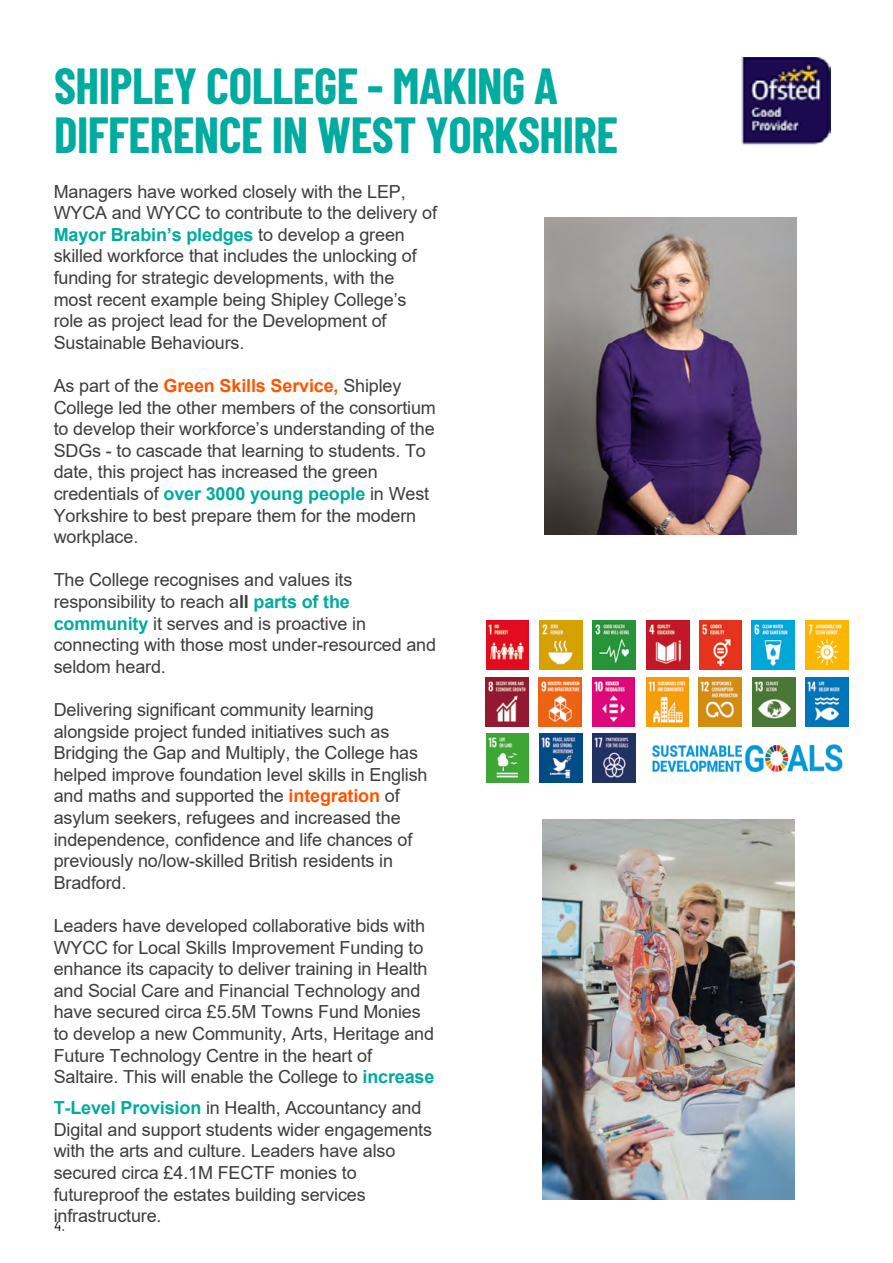
<style>
.page{position:relative;width:893px;height:1263px;background:#fff}
.page>*{position:absolute;margin:0;border:0;box-sizing:border-box;transform-origin:0 0}
.t1{font:700 49.5px/49.5px "Barlow Condensed";letter-spacing:-.01em;color:#00ab9f}
.t2{font:18px/21.6px "Arial";letter-spacing:-.01em;color:#3d3d3c}
.t3{font:13.5px "Barlow";color:#000}
.s1{font-weight:700;color:#00ab9f}
.s2{font-weight:700;color:#f50}
.s3{font-weight:700}
</style>
<div class="page">
<img style="left:741px;top:58px;width:89px;height:87px">
<img style="left:806px;top:677px;width:42px;height:49px">
<img style="left:806px;top:621px;width:42px;height:49px">
<img style="left:486px;top:734px;width:43px;height:49px">
<img style="left:486px;top:677px;width:42px;height:49px">
<img style="left:486px;top:621px;width:43px;height:49px">
<img style="left:540px;top:734px;width:42px;height:49px">
<img style="left:539px;top:677px;width:43px;height:49px">
<img style="left:540px;top:621px;width:42px;height:49px">
<img style="left:593px;top:734px;width:42px;height:49px">
<img style="left:592px;top:677px;width:43px;height:49px">
<img style="left:593px;top:621px;width:42px;height:49px">
<img style="left:652px;top:744px;width:191px;height:29px">
<img style="left:646px;top:677px;width:43px;height:49px">
<img style="left:647px;top:621px;width:42px;height:49px">
<img style="left:699px;top:677px;width:42px;height:49px">
<img style="left:699px;top:621px;width:43px;height:49px">
<img style="left:753px;top:677px;width:42px;height:49px">
<img style="left:752px;top:621px;width:42px;height:49px">
<img style="left:545px;top:218px;width:251px;height:317px">
<img style="left:542px;top:820px;width:253px;height:379px">
<h1 class="t1" style="left:54px;top:58px;width:566px">SHIPLEY COLLEGE - MAKING A<br>DIFFERENCE IN WEST YORKSHIRE</h1>
<p class="t2" style="left:54px;top:180px;width:385px">Managers have worked closely with the LEP, WYCA and WYCC to contribute to the delivery of <span class="s1">Mayor Brabin’s pledges</span> to develop a green skilled workforce that includes the unlocking of funding for strategic developments, with the most recent example being Shipley College’s role as project lead for the Development of Sustainable Behaviours.</p>
<p class="t2" style="left:54px;top:375px;width:384px">As part of the <span class="s2">Green Skills Service,</span> Shipley College led the other members of the consortium to develop their workforce’s understanding of the SDGs - to cascade that learning to students. To date, this project has increased the green credentials of <span class="s1">over 3000 young people</span> in West Yorkshire to best prepare them for the modern workplace.</p>
<p class="t2" style="left:54px;top:569px;width:384px">The College recognises and values its responsibility to reach a<span class="s3">ll</span> <span class="s1">parts of the community</span> it serves and is proactive in connecting with those most under-resourced and seldom heard.</p>
<p class="t2" style="left:54px;top:699px;width:375px">Delivering significant community learning alongside project funded initiatives such as Bridging the Gap and Multiply, the College has helped improve foundation level skills in English and maths and supported the <span class="s2">integration</span> of asylum seekers, refugees and increased the independence, confidence and life chances of previously no/low-skilled British residents in Bradford.</p>
<p class="t2" style="left:54px;top:915px;width:382px">Leaders have developed collaborative bids with WYCC for Local Skills Improvement Funding to enhance its capacity to deliver training in Health and Social Care and Financial Technology and have secured circa £5.5M Towns Fund Monies to develop a new Community, Arts, Heritage and Future Technology Centre in the heart of Saltaire. This will enable the College to <span class="s1">increase</span></p>
<p class="t2" style="left:54px;top:1097px;width:380px"><span class="s1">T-Level Provision</span> in Health, Accountancy and Digital and support students wider engagements with the arts and culture. Leaders have also secured circa £4.1M FECTF monies to futureproof the estates building services infrastructure.</p>
<p class="t3" style="left:54px;top:1216px;width:13px">4.</p>
</div>
